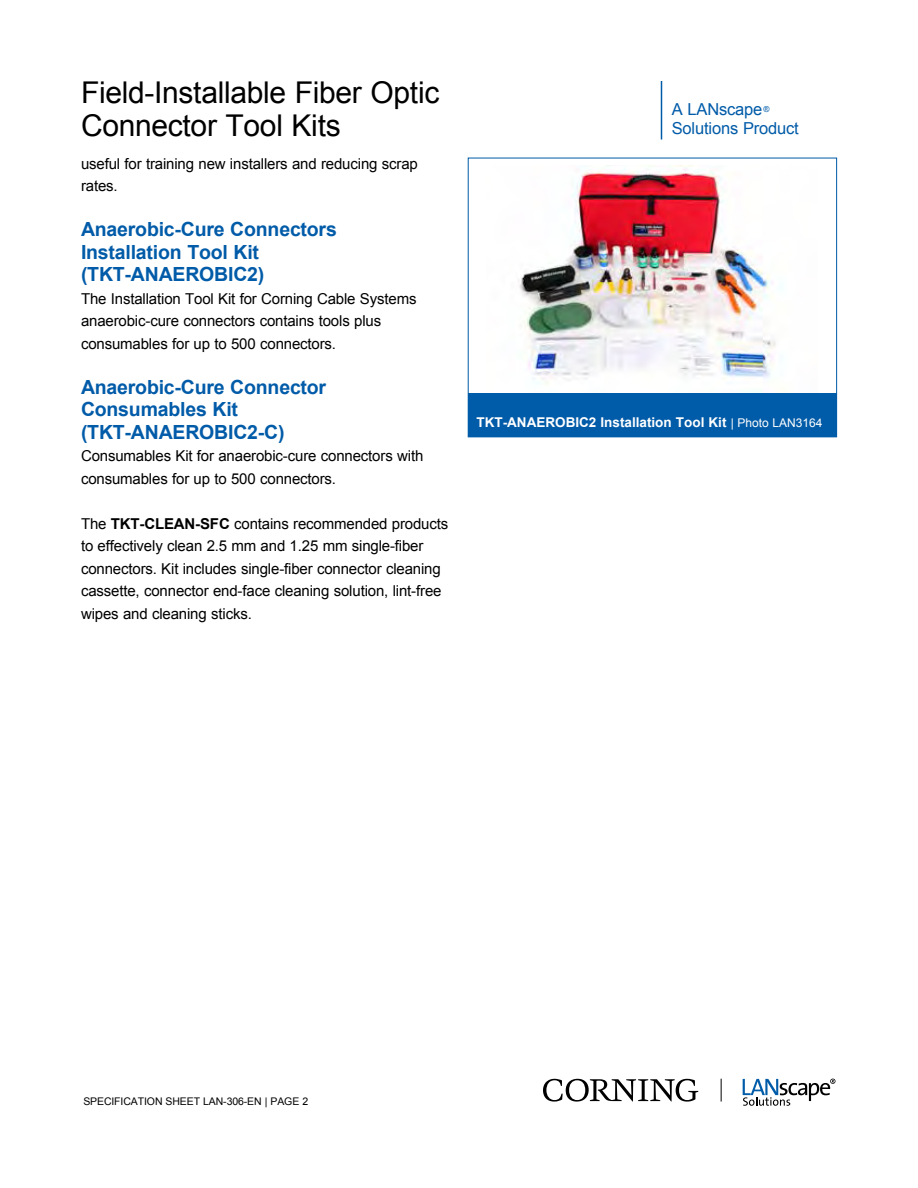
<style>
.page{position:relative;width:918px;height:1188px;background:#fff}
.page>*{position:absolute;margin:0;border:0;box-sizing:border-box;transform-origin:0 0}
.t1{font:30px/33px "Arial";letter-spacing:-.01em;color:#000}
.t2{font:700 19.5px/22.5px "Arial";letter-spacing:-.01em;color:#005ba8}
.t3{font:16.5px/19.5px "Arial";letter-spacing:-.01em;color:#005ba8}
.t4{font:15px/22.5px "Arial";letter-spacing:-.01em;color:#000}
.t5{font:700 13.5px "Arial";color:#fff}
.t6{font:10.5px "Arial";letter-spacing:-.01em;color:#000}
.s1{font-weight:700}
.s2{font-weight:400;font-size:12px}
</style>
<div class="page">
<svg style="left:543px;top:1079px;width:155px;height:23px"></svg>
<svg style="left:743px;top:1079px;width:93px;height:27px"></svg>
<svg style="left:721px;top:1079px;width:1px;height:23px"></svg>
<hr style="left:661px;top:81px;width:1px;height:59px;background:#005ba8">
<img style="left:518px;top:166px;width:258px;height:227px">
<div style="left:468px;top:393px;width:369px;height:44px;background:#005ba8"></div>
<h1 class="t1" style="left:81px;top:76px;width:360px">Field-Installable Fiber Optic<br>Connector Tool Kits</h1>
<p class="t4" style="left:81px;top:152px;width:338px">useful for training new installers and reducing scrap rates.</p>
<h2 class="t2" style="left:81px;top:219px;width:257px">Anaerobic-Cure Connectors<br>Installation Tool Kit (TKT-ANAEROBIC2)</h2>
<p class="t4" style="left:81px;top:287px;width:337px">The Installation Tool Kit for Corning Cable Systems anaerobic-cure connectors contains tools plus consumables for up to 500 connectors.</p>
<h2 class="t2" style="left:81px;top:376px;width:247px">Anaerobic-Cure Connector<br>Consumables Kit (TKT-ANAEROBIC2-C)</h2>
<p class="t4" style="left:81px;top:445px;width:344px">Consumables Kit for anaerobic-cure connectors with consumables for up to 500 connectors.</p>
<p class="t4" style="left:81px;top:512px;width:369px">The <span class="s1">TKT-CLEAN-SFC</span> contains recommended products to effectively clean 2.5 mm and 1.25 mm single-fiber connectors. Kit includes single-fiber connector cleaning cassette, connector end-face cleaning solution, lint-free wipes and cleaning sticks.</p>
<p class="t3" style="left:672px;top:99px;width:129px">A LANscape<sup>®<br></sup>Solutions Product</p>
<p class="t5" style="left:476px;top:413px;width:348px">TKT-ANAEROBIC2 Installation Tool Kit <span class="s2">| Photo LAN3164</span></p>
<p class="t6" style="left:83px;top:1095px;width:226px">SPECIFICATION SHEET LAN-306-EN | PAGE 2</p>
</div>
